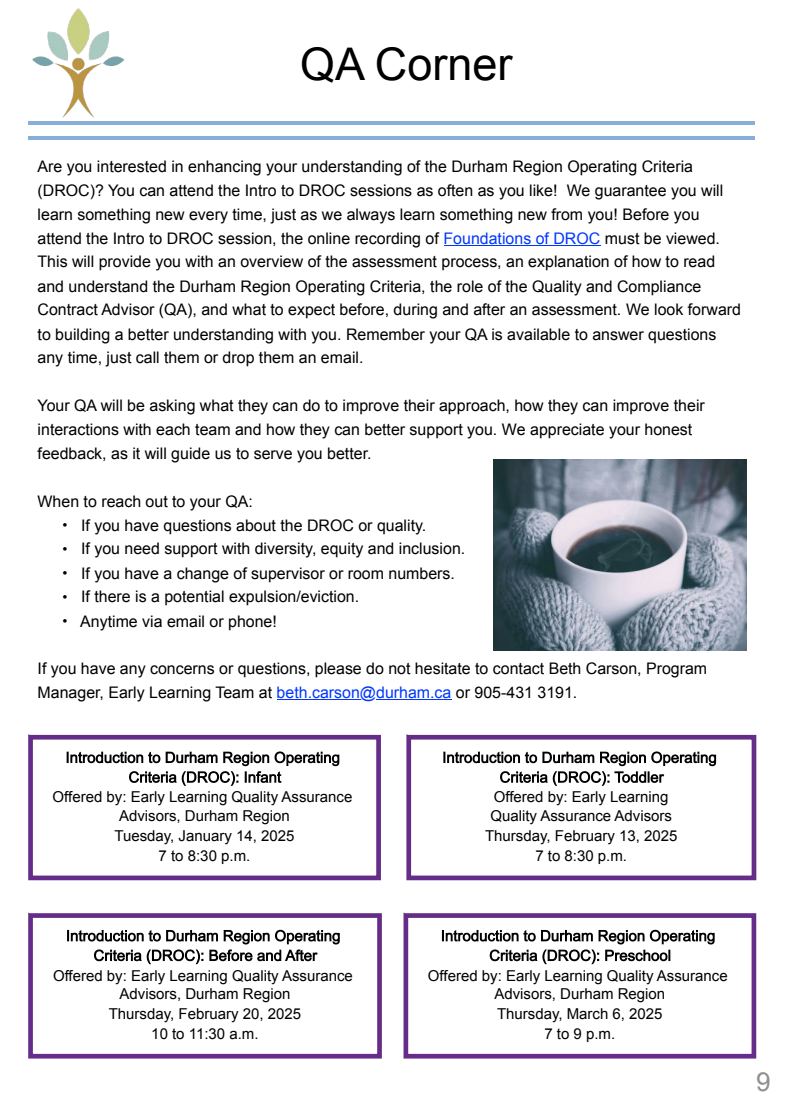
<style>
.page{position:relative;width:788px;height:1114px;background:#fff}
.page>*{position:absolute;margin:0;border:0;box-sizing:border-box;transform-origin:0 0}
.t1{font:45px "Arial";color:#000}
.t2{font:26.25px "Arial";color:#8f8f8f}
.t3{font:16px/23.9px "Arial";color:#000}
.t4{font:15.88px/23.9px "Arial";color:#000}
.t5{font:15px/19.4px "Arial";color:#000;text-align:center}
.s1{color:#0037ff}
.s2{font-size:14.38px}
</style>
<div class="page">
<img style="left:28px;top:8px;width:132px;height:117px">
<hr style="left:28px;top:121px;width:68px;height:3px;background:#87afd7">
<hr style="left:28px;top:137px;width:68px;height:3px;background:#87afd7">
<hr style="left:84px;top:121px;width:68px;height:3px;background:#87afd7">
<hr style="left:84px;top:137px;width:68px;height:3px;background:#87afd7">
<hr style="left:141px;top:121px;width:67px;height:3px;background:#87afd7">
<hr style="left:141px;top:137px;width:67px;height:3px;background:#87afd7">
<hr style="left:197px;top:121px;width:67px;height:3px;background:#87afd7">
<hr style="left:197px;top:137px;width:67px;height:3px;background:#87afd7">
<hr style="left:253px;top:121px;width:68px;height:3px;background:#87afd7">
<hr style="left:253px;top:137px;width:68px;height:3px;background:#87afd7">
<hr style="left:309px;top:121px;width:68px;height:3px;background:#87afd7">
<hr style="left:309px;top:137px;width:68px;height:3px;background:#87afd7">
<hr style="left:366px;top:121px;width:67px;height:3px;background:#87afd7">
<hr style="left:366px;top:137px;width:67px;height:3px;background:#87afd7">
<hr style="left:422px;top:121px;width:67px;height:3px;background:#87afd7">
<hr style="left:422px;top:137px;width:67px;height:3px;background:#87afd7">
<hr style="left:478px;top:121px;width:68px;height:3px;background:#87afd7">
<hr style="left:478px;top:137px;width:68px;height:3px;background:#87afd7">
<hr style="left:534px;top:121px;width:68px;height:3px;background:#87afd7">
<hr style="left:534px;top:137px;width:68px;height:3px;background:#87afd7">
<hr style="left:591px;top:121px;width:67px;height:3px;background:#87afd7">
<hr style="left:591px;top:137px;width:67px;height:3px;background:#87afd7">
<hr style="left:647px;top:121px;width:67px;height:3px;background:#87afd7">
<hr style="left:647px;top:137px;width:67px;height:3px;background:#87afd7">
<hr style="left:703px;top:121px;width:51px;height:3px;background:#87afd7">
<hr style="left:703px;top:137px;width:51px;height:3px;background:#87afd7">
<hr style="left:443px;top:245px;width:157px;height:1px;background:#0037ff">
<img style="left:494px;top:459px;width:252px;height:191px">
<hr style="left:276px;top:699px;width:175px;height:1px;background:#0037ff">
<div style="left:28px;top:913px;width:354px;height:145px;border:5px solid #652d89"></div>
<svg style="left:67px;top:929px;width:273px;height:35px"></svg>
<div style="left:403px;top:913px;width:353px;height:145px;border:5px solid #652d89"></div>
<svg style="left:442px;top:929px;width:272px;height:35px"></svg>
<div style="left:406px;top:735px;width:350px;height:145px;border:5px solid #652d89"></div>
<svg style="left:443px;top:751px;width:273px;height:35px"></svg>
<div style="left:28px;top:735px;width:353px;height:145px;border:5px solid #652d89"></div>
<svg style="left:67px;top:751px;width:272px;height:35px"></svg>
<h1 class="t1" style="left:300px;top:39px;width:214px">QA Corner</h1>
<p class="t3" style="left:38px;top:154px;width:705px">Are you interested in enhancing your understanding of the Durham Region Operating Criteria (DROC)? You can attend the Intro to DROC sessions as often as you like! We guarantee you will learn something new every time, just as we always learn something new from you! Before you attend the Intro to DROC session, the online recording of <span class="s1">Foundations of DROC</span> must be viewed.<br>This will provide you with an overview of the assessment process, an explanation of how to read and understand the Durham Region Operating Criteria, the role of the Quality and Compliance Contract Advisor (QA), and what to expect before, during and after an assessment. We look forward to building a better understanding with you. Remember your QA is available to answer questions any time, just call them or drop them an email.</p>
<p class="t4" style="left:38px;top:393px;width:668px">Your QA will be asking what they can do to improve their approach, how they can improve their interactions with each team and how they can better support you. We appreciate your honest feedback, as it will guide us to serve you better.</p>
<p class="t3" style="left:38px;top:489px;width:217px">When to reach out to your QA:</p>
<p class="t3" style="left:62px;top:513px;width:365px"><span class="s2">•</span> If you have questions about the DROC or quality.</p>
<p class="t3" style="left:62px;top:537px;width:404px"><span class="s2">•</span> If you need support with diversity, equity and inclusion.</p>
<p class="t3" style="left:62px;top:561px;width:394px"><span class="s2">•</span> If you have a change of supervisor or room numbers.</p>
<p class="t3" style="left:62px;top:585px;width:298px"><span class="s2">•</span> If there is a potential expulsion/eviction.</p>
<p class="t3" style="left:62px;top:609px;width:216px"><span class="s2">•</span> Anytime via email or phone!</p>
<p class="t3" style="left:38px;top:657px;width:671px;line-height:23.5px">If you have any concerns or questions, please do not hesitate to contact Beth Carson, Program<br>Manager, Early Learning Team at <span class="s1">beth.carson@durham.ca</span> or 905-431 3191.</p>
<p class="t5" style="left:53px;top:787px;width:301px">Offered by: Early Learning Quality Assurance<br>Advisors, Durham Region<br>Tuesday, January 14, 2025<br>7 to 8:30 p.m.</p>
<p class="t5" style="left:485px;top:787px;width:194px">Offered by: Early Learning<br>Quality Assurance Advisors<br>Thursday, February 13, 2025<br>7 to 8:30 p.m.</p>
<p class="t5" style="left:53px;top:965px;width:301px">Offered by: Early Learning Quality Assurance<br>Advisors, Durham Region<br>Thursday, February 20, 2025<br>10 to 11:30 a.m.</p>
<p class="t5" style="left:428px;top:965px;width:301px">Offered by: Early Learning Quality Assurance<br>Advisors, Durham Region<br>Thursday, March 6, 2025<br>7 to 9 p.m.</p>
<h2 class="t2" style="left:756px;top:1067px;width:16px">9</h2>
</div>
